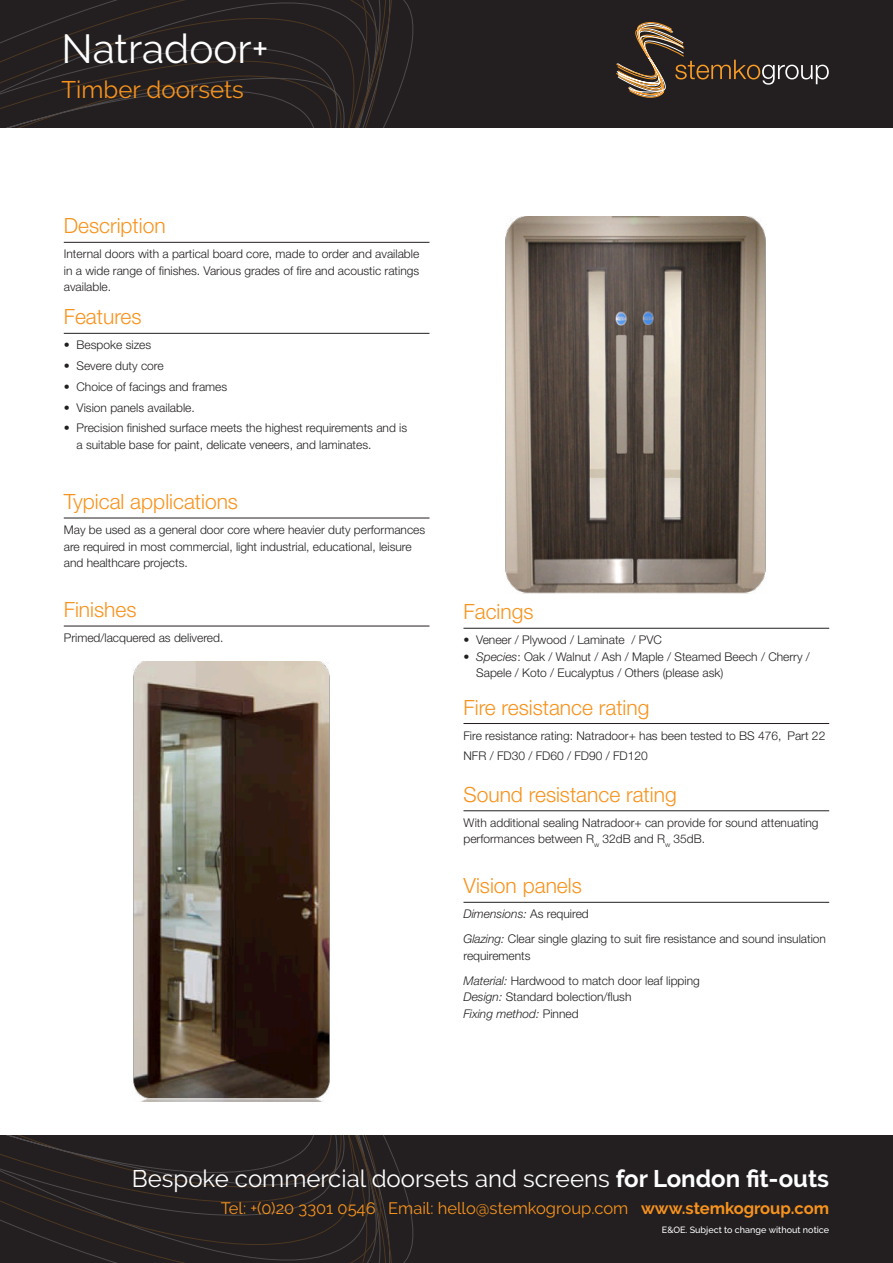
<style>
.page{position:relative;width:893px;height:1263px;background:#fff}
.page>*{position:absolute;margin:0;border:0;box-sizing:border-box;transform-origin:0 0}
.t1{font:40.5px "Raleway";color:#fff}
.t2{font:24px "Raleway";color:#fff}
.t3{font:24px "Raleway";color:#f7931d}
.Subhead{font:300 21px "Helvetica Neue";color:#f7931d}
.t4{font:16.5px "Raleway";color:#f7931d}
.Body{font:300 12px/16.5px "Helvetica Neue";color:#231f20}
.Intro{font:300 12px/16.5px "Helvetica Neue";color:#231f20;text-align:justify}
.Body-2{font:italic 300 12px "Helvetica Neue";color:#231f20}
.t5{font:500 9px "Raleway";color:#fff}
.s1{font-style:italic}
.s2{font-style:normal}
.s3{font-weight:700}
</style>
<div class="page">
<hr style="left:64px;top:242px;width:365px;height:1px;background:#231f20">
<hr style="left:64px;top:333px;width:365px;height:1px;background:#231f20">
<hr style="left:64px;top:518px;width:365px;height:1px;background:#231f20">
<hr style="left:64px;top:626px;width:365px;height:1px;background:#231f20">
<hr style="left:463px;top:628px;width:366px;height:1px;background:#231f20">
<hr style="left:463px;top:723px;width:366px;height:1px;background:#231f20">
<hr style="left:463px;top:810px;width:366px;height:1px;background:#231f20">
<hr style="left:463px;top:902px;width:366px;height:1px;background:#231f20">
<img style="left:133px;top:662px;width:197px;height:439px">
<img style="left:505px;top:217px;width:261px;height:376px">
<div style="left:0;top:1135px;width:893px;height:128px;background:#231f20"></div>
<svg style="left:0;top:1135px;width:414px;height:128px"></svg>
<div style="left:0;top:0;width:893px;height:128px;background:#231f20"></div>
<svg style="left:0;top:0;width:414px;height:128px"></svg>
<svg style="left:616px;top:22px;width:213px;height:76px"></svg>
<p class="t1" style="left:62px;top:26px;width:208px">Natradoor+</p>
<p class="t3" style="left:62px;top:76px;width:184px">Timber doorsets</p>
<p class="Subhead" style="left:64px;top:213px;width:103px">Description</p>
<p class="Intro" style="left:64px;top:246px;width:357px">Internal doors with a partical board core, made to order and available in a wide range of finishes. Various grades of fire and acoustic ratings available.</p>
<p class="Subhead" style="left:64px;top:304px;width:79px">Features</p>
<p class="Body" style="left:64px;top:337px;width:89px">• Bespoke sizes</p>
<p class="Body" style="left:64px;top:357px;width:101px">• Severe duty core</p>
<p class="Body" style="left:64px;top:378px;width:165px">• Choice of facings and frames</p>
<p class="Body" style="left:64px;top:399px;width:133px">• Vision panels available.</p>
<p class="Body" style="left:77px;top:420px;width:332px;text-indent:-13px">• Precision finished surface meets the highest requirements and is a suitable base for paint, delicate veneers, and laminates.</p>
<p class="Subhead" style="left:64px;top:489px;width:176px">Typical applications</p>
<p class="Body" style="left:64px;top:521px;width:363px">May be used as a general door core where heavier duty performances are required in most commercial, light industrial, educational, leisure and healthcare projects.</p>
<p class="Subhead" style="left:64px;top:597px;width:74px">Finishes</p>
<p class="Body" style="left:64px;top:629px;width:161px">Primed/lacquered as delivered.</p>
<p class="Subhead" style="left:463px;top:599px;width:72px">Facings</p>
<p class="Body" style="left:463px;top:632px;width:200px">• Veneer / Plywood / Laminate / PVC</p>
<p class="Body" style="left:476px;top:648px;width:335px;text-indent:-13px">• <span class="s1">Species</span>: Oak / Walnut / Ash / Maple / Steamed Beech / Cherry /<br>Sapele / Koto / Eucalyptus / Others (please ask)</p>
<p class="Subhead" style="left:463px;top:694px;width:187px">Fire resistance rating</p>
<p class="Body" style="left:463px;top:727px;width:363px">Fire resistance rating: Natradoor+ has been tested to BS 476, Part 22</p>
<p class="Body" style="left:463px;top:748px;width:186px">NFR / FD30 / FD60 / FD90 / FD120</p>
<p class="Subhead" style="left:463px;top:781px;width:215px">Sound resistance rating</p>
<p class="Body" style="left:463px;top:814px;width:357px">With additional sealing Natradoor+ can provide for sound attenuating performances between R<sub>w</sub> 32dB and R<sub>w</sub> 35dB.</p>
<p class="Subhead" style="left:463px;top:873px;width:120px">Vision panels</p>
<p class="Body-2" style="left:463px;top:907px;width:127px">Dimensions: <span class="s2">As required</span></p>
<p class="Body" style="left:463px;top:931px;width:364px"><span class="s1">Glazing:</span> Clear single glazing to suit fire resistance and sound insulation requirements</p>
<p class="Body" style="left:463px;top:972px;width:238px"><span class="s1">Material:</span> Hardwood to match door leaf lipping</p>
<p class="Body" style="left:463px;top:989px;width:170px"><span class="s1">Design:</span> Standard bolection/flush</p>
<p class="Body-2" style="left:463px;top:1006px;width:117px">Fixing method: <span class="s2">Pinned</span></p>
<p class="t2" style="left:132px;top:1165px;width:699px">Bespoke commercial doorsets and screens <span class="s3">for London fit-outs</span></p>
<p class="t4" style="left:221px;top:1199px;width:610px">Tel: +(0)20 3301 0546 Email: hello@stemkogroup.com <span class="s3">www.stemkogroup.com</span></p>
<p class="t5" style="left:662px;top:1225px;width:169px">E&amp;OE. Subject to change without notice</p>
</div>
